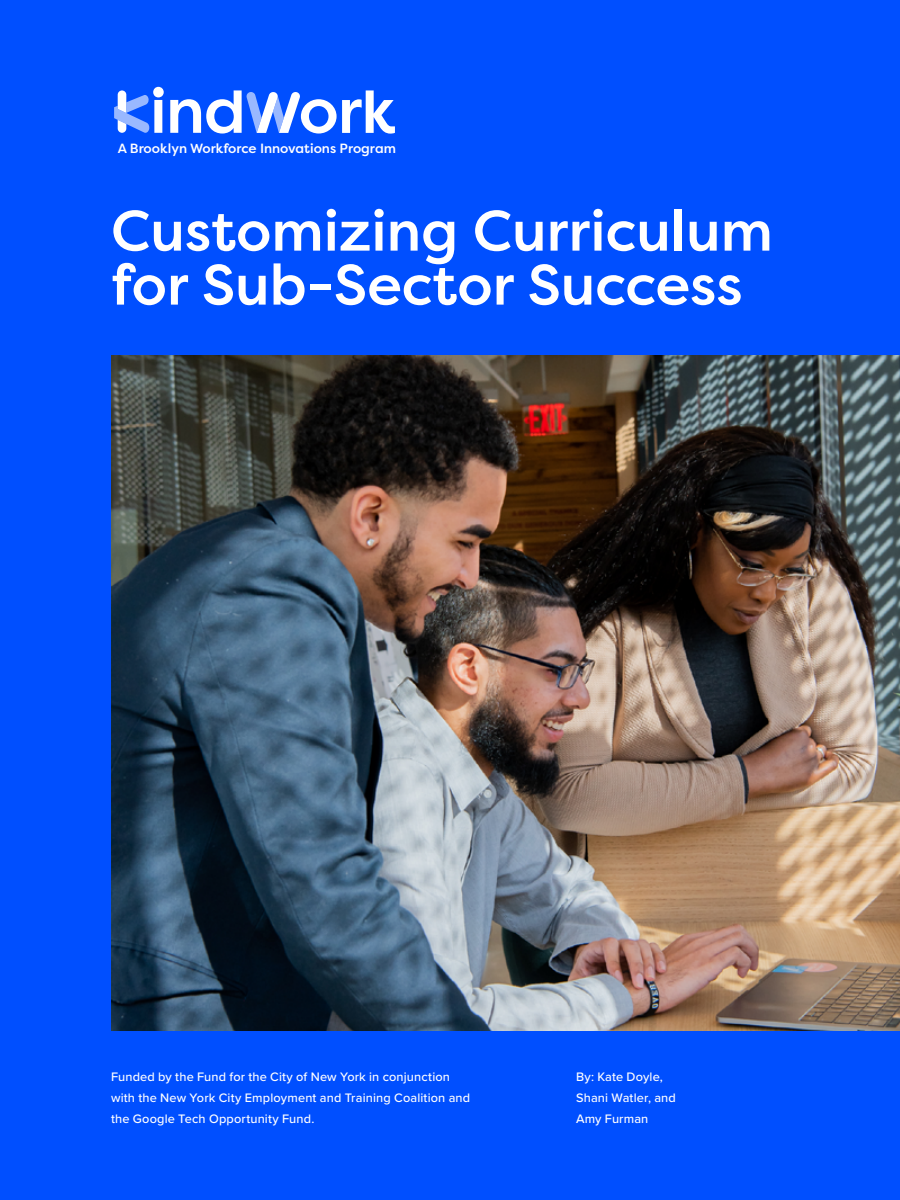
<style>
.page{position:relative;width:900px;height:1200px;background:#004fff}
.page>*{position:absolute;margin:0;border:0;box-sizing:border-box;transform-origin:0 0}
.t1{font:500 57px/54px "Filson Pro";color:#fff}
.t2{font:500 13.35px "Filson Pro";color:#fff}
.t3{font:500 12.75px/21px "Proxima Nova";letter-spacing:.01em;color:#fff}
</style>
<div class="page">
<img style="left:111px;top:356px;width:789px;height:675px">
<div style="left:154px;top:100px;width:8px;height:33px;background:#fff"></div>
<svg style="left:170px;top:90px;width:225px;height:44px"></svg>
<svg style="left:114px;top:90px;width:36px;height:43px"></svg>
<div style="left:153px;top:87px;width:11px;height:10px;background:#fff;border-radius:50%"></div>
<p class="t2" style="left:118px;top:139px;width:280px">A Brooklyn Workforce Innovations Program</p>
<h1 class="t1" style="left:111px;top:203px;width:663px">Customizing Curriculum for Sub-Sector Success</h1>
<p class="t3" style="left:111px;top:1066px;width:361px">Funded by the Fund for the City of New York in conjunction with the New York City Employment and Training Coalition and the Google Tech Opportunity Fund.</p>
<p class="t3" style="left:576px;top:1066px;width:101px">By: Kate Doyle,<br>Shani Watler, and<br>Amy Furman</p>
</div>
